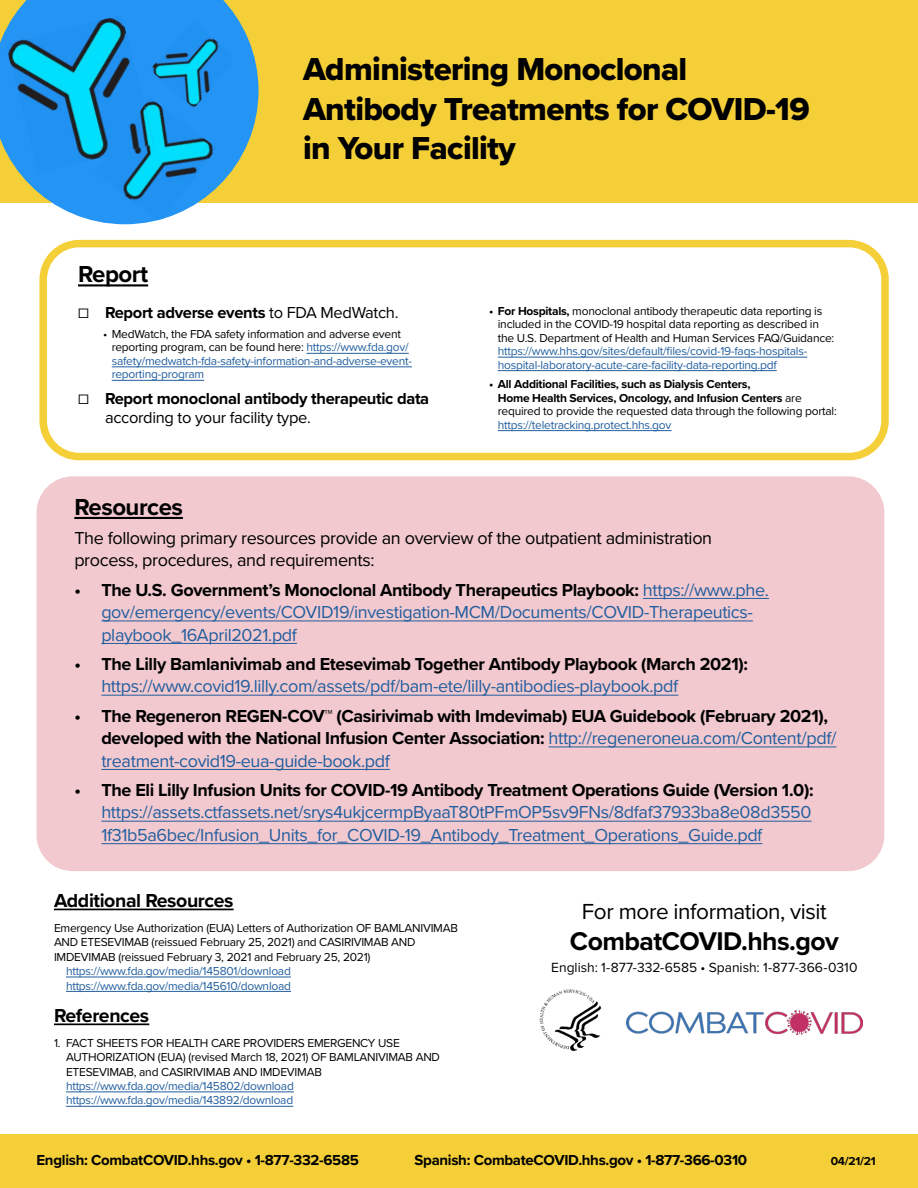
<style>
.page{position:relative;width:918px;height:1188px;background:#fff}
.page>*{position:absolute;margin:0;border:0;box-sizing:border-box;transform-origin:0 0}
.t1{font:33px/39.5px "Proxima Nova Extrabld";letter-spacing:-.02em;color:#000}
.t2{font:700 26.55px "Proxima Nova";letter-spacing:-.02em;color:#000}
.t3{font:700 24px "Proxima Nova";letter-spacing:-.02em;color:#000}
.t4{font:22.65px "Proxima Nova";letter-spacing:-.02em;color:#000}
.t5{font:700 19.5px "Proxima Nova";letter-spacing:-.02em;color:#000}
.t6{font:18px/22.5px "Proxima Nova";letter-spacing:-.02em;color:#215e9e}
.t7{font:700 18px/22.5px "Proxima Nova";letter-spacing:-.02em;color:#000}
.t8{font:18px/22.5px "Proxima Nova";letter-spacing:-.02em;color:#000}
.t9{font:700 16.5px/19.5px "Proxima Nova";letter-spacing:-.02em;color:#000}
.t10{font:700 15px "Proxima Nova";letter-spacing:-.02em;color:#000}
.t11{font:13.8px "Proxima Nova";color:#000}
.t12{font:12px/13.5px "Proxima Nova";letter-spacing:-.02em;color:#000}
.t13{font:12px/13.5px "Proxima Nova";letter-spacing:-.02em;color:#215e9e}
.t14{font:700 12px/13.5px "Proxima Nova";letter-spacing:-.02em;color:#000}
.s1{font-weight:400}
.s2{color:#000}
.s3{font-weight:700}
.s4{color:#215e9e}
.s5{font-weight:400;color:#215e9e}
.s6{font-weight:700;color:#000}
</style>
<div class="page">
<div style="left:0;top:0;width:918px;height:202px;background:#f4cf38"></div>
<div style="left:39px;top:240px;width:850px;height:220px;border:8px solid #f4cf38;border-radius:36px"></div>
<hr style="left:306px;top:353px;width:103px;height:1px;background:#215e9e">
<hr style="left:112px;top:367px;width:300px;height:1px;background:#215e9e">
<hr style="left:112px;top:380px;width:92px;height:1px;background:#215e9e">
<hr style="left:498px;top:357px;width:309px;height:1px;background:#215e9e">
<hr style="left:498px;top:370px;width:279px;height:1px;background:#215e9e">
<hr style="left:498px;top:430px;width:173px;height:1px;background:#215e9e">
<svg style="left:0;top:0;width:259px;height:224px;fill:#2494f5"></svg>
<img style="left:5px;top:15px;width:139px;height:158px">
<svg style="left:158px;top:220px;width:6px;height:2px"></svg>
<img style="left:94px;top:98px;width:123px;height:122px">
<img style="left:106px;top:105px;width:48px;height:51px">
<img style="left:150px;top:21px;width:81px;height:87px">
<hr style="left:78px;top:284px;width:70px;height:2px;background:#000">
<hr style="left:54px;top:1023px;width:95px;height:2px;background:#000">
<hr style="left:66px;top:1092px;width:228px;height:1px;background:#215e9e">
<hr style="left:66px;top:1106px;width:227px;height:1px;background:#215e9e">
<hr style="left:54px;top:909px;width:180px;height:1px;background:#000">
<hr style="left:66px;top:977px;width:225px;height:1px;background:#215e9e">
<hr style="left:66px;top:991px;width:225px;height:1px;background:#215e9e">
<img style="left:627px;top:1010px;width:236px;height:25px">
<img style="left:539px;top:989px;width:63px;height:63px">
<div style="left:0;top:1134px;width:918px;height:54px;background:#f4cf38"></div>
<div style="left:37px;top:476px;width:847px;height:395px;background:#f2c9cf;border-radius:36px"></div>
<hr style="left:74px;top:517px;width:109px;height:2px;background:#000">
<hr style="left:643px;top:598px;width:126px;height:1px;background:#215e9e">
<hr style="left:101px;top:620px;width:652px;height:1px;background:#215e9e">
<hr style="left:101px;top:643px;width:196px;height:1px;background:#215e9e">
<hr style="left:101px;top:695px;width:577px;height:1px;background:#215e9e">
<hr style="left:549px;top:746px;width:287px;height:1px;background:#215e9e">
<hr style="left:101px;top:769px;width:289px;height:1px;background:#215e9e">
<hr style="left:101px;top:821px;width:711px;height:1px;background:#215e9e">
<hr style="left:101px;top:843px;width:661px;height:1px;background:#215e9e">
<p class="t3" style="left:78px;top:256px;width:72px">Report</p>
<p class="t1" style="left:303px;top:49px;width:508px">Administering Monoclonal<br>Antibody Treatments for COVID-19 in Your Facility</p>
<p class="t9" style="left:78px;top:302px;width:322px"><span class="s1">☐</span> Report adverse events <span class="s1">to FDA MedWatch.</span></p>
<p class="t13" style="left:112px;top:327px;width:302px;text-indent:-9px"><span class="s2">• MedWatch, the FDA safety information and adverse event reporting program, can be found here:</span> https://www.fda.gov/ safety/medwatch-fda-safety-information-and-adverse-event&shy;reporting-program</p>
<p class="t9" style="left:105px;top:388px;width:326px;text-indent:-27px"><span class="s1">☐</span> Report monoclonal antibody therapeutic data <span class="s1">according to your facility type.</span></p>
<p class="t12" style="left:498px;top:303px;width:338px;text-indent:-9px"><span class="s3">• For Hospitals,</span> monoclonal antibody therapeutic data reporting is included in the COVID-19 hospital data reporting as described in the U.S. Department of Health and Human Services FAQ/Guidance: <span class="s4">https://www.hhs.gov/sites/default/files/covid-19-faqs-hospitals&shy;hospital-laboratory-acute-care-facility-data-reporting.pdf</span></p>
<p class="t14" style="left:498px;top:377px;width:340px;text-indent:-9px">• All Additional Facilities, such as Dialysis Centers,<br>Home Health Services, Oncology, and Infusion Centers <span class="s1">are required to provide the requested data through the following portal: </span><span class="s5">https://teletracking.protect.hhs.gov</span></p>
<p class="t3" style="left:74px;top:489px;width:110px">Resources</p>
<p class="t8" style="left:74px;top:526px;width:639px">The following primary resources provide an overview of the outpatient administration process, procedures, and requirements:</p>
<p class="t6" style="left:101px;top:578px;width:669px;text-indent:-27px"><span class="s6">• The U.S. Government’s Monoclonal Antibody Therapeutics Playbook:</span> https://www.phe. gov/emergency/events/COVID19/investigation-MCM/Documents/COVID-Therapeutics&shy;playbook_16April2021.pdf</p>
<p class="t6" style="left:101px;top:652px;width:648px;text-indent:-27px"><span class="s6">• The Lilly Bamlanivimab and Etesevimab Together Antibody Playbook (March 2021): </span>https://www.covid19.lilly.com/assets/pdf/bam-ete/lilly-antibodies-playbook.pdf</p>
<p class="t7" style="left:101px;top:704px;width:737px;text-indent:-27px">• The Regeneron REGEN-COV™ (Casirivimab with Imdevimab) EUA Guidebook (February 2021), developed with the National Infusion Center Association: <span class="s5">http://regeneroneua.com/Content/pdf/ treatment-covid19-eua-guide-book.pdf</span></p>
<p class="t6" style="left:101px;top:778px;width:714px;text-align:justify;text-indent:-27px"><span class="s6">• The Eli Lilly Infusion Units for COVID-19 Antibody Treatment Operations Guide (Version 1.0): </span>https://assets.ctfassets.net/srys4ukjcermpByaaT80tPFmOP5sv9FNs/8dfaf37933ba8e08d3550<br>1f31b5a6bec/Infusion_Units_for_COVID-19_Antibody_Treatment_Operations_Guide.pdf</p>
<p class="t5" style="left:54px;top:886px;width:181px">Additional Resources</p>
<p class="t12" style="left:54px;top:921px;width:405px">Emergency Use Authorization (EUA) Letters of Authorization OF BAMLANIVIMAB</p>
<p class="t12" style="left:54px;top:935px;width:363px">AND ETESEVIMAB (reissued February 25, 2021) and CASIRIVIMAB AND</p>
<p class="t12" style="left:54px;top:949px;width:318px">IMDEVIMAB (reissued February 3, 2021 and February 25, 2021)</p>
<p class="t13" style="left:66px;top:964px;width:226px">https://www.fda.gov/media/145801/download</p>
<p class="t13" style="left:66px;top:978px;width:227px">https://www.fda.gov/media/145610/download</p>
<p class="t5" style="left:54px;top:1001px;width:97px">References</p>
<p class="t12" style="left:66px;top:1035px;width:376px;line-height:14.4px;text-indent:-12px">1. FACT SHEETS FOR HEALTH CARE PROVIDERS EMERGENCY USE AUTHORIZATION (EUA) (revised March 18, 2021) OF BAMLANIVIMAB AND ETESEVIMAB, and CASIRIVIMAB AND IMDEVIMAB <span class="s4">https://www.fda.gov/media/145802/download https://www.fda.gov/media/143892/download</span></p>
<p class="t4" style="left:582px;top:895px;width:246px">For more information, visit</p>
<p class="t2" style="left:570px;top:921px;width:270px">CombatCOVID.hhs.gov</p>
<p class="t11" style="left:551px;top:957px;width:308px">English: 1-877-332-6585 • Spanish: 1-877-366-0310</p>
<p class="t10" style="left:37px;top:1148px;width:324px">English: CombatCOVID.hhs.gov • 1-877-332-6585</p>
<p class="t10" style="left:415px;top:1148px;width:334px">Spanish: CombateCOVID.hhs.gov • 1-877-366-0310</p>
<p class="t14" style="left:831px;top:1154px;width:47px">04/21/21</p>
</div>
